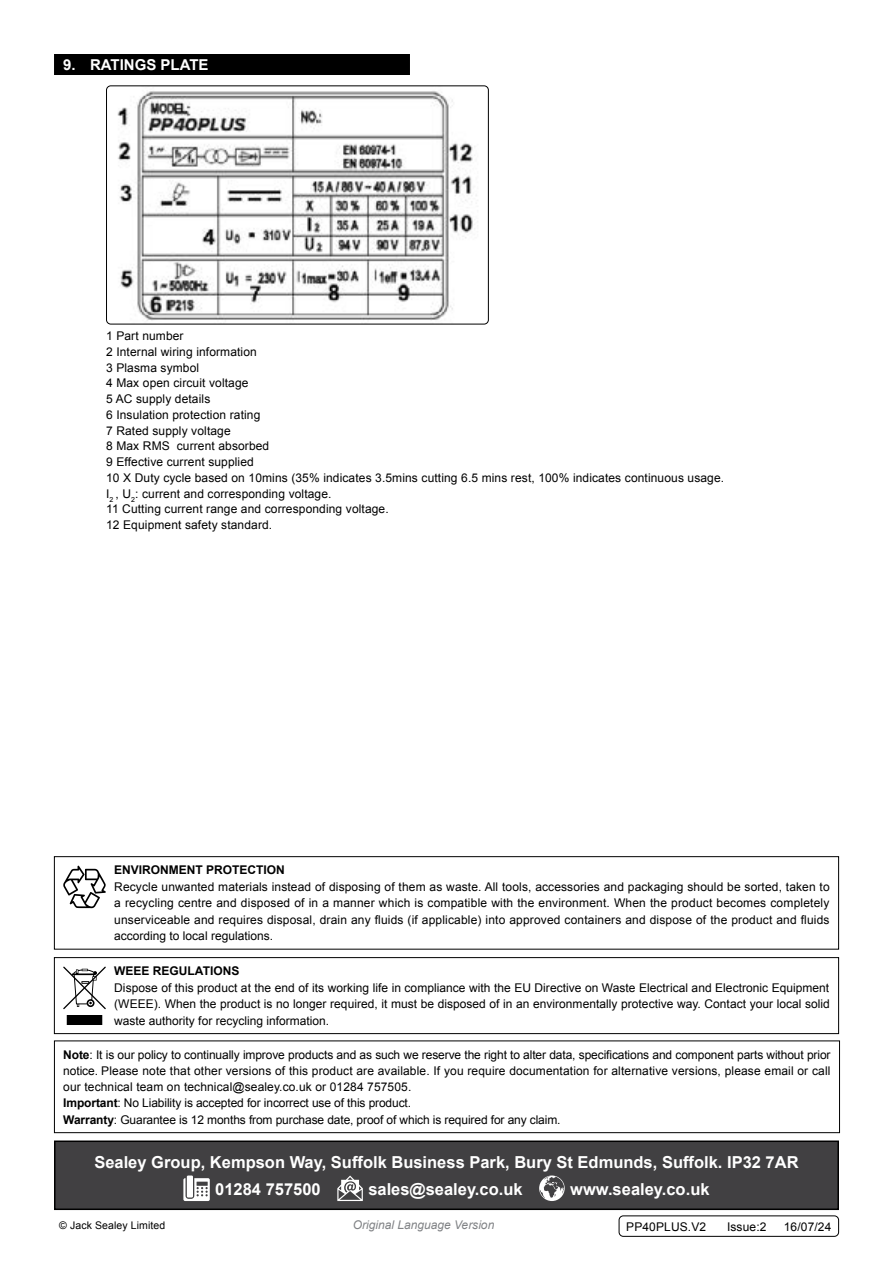
<style>
.page{position:relative;width:893px;height:1263px;background:#fff}
.page>*{position:absolute;margin:0;border:0;box-sizing:border-box;transform-origin:0 0}
.t1{font:700 16.5px/26.7px "Arial";color:#fff}
.t2{font:700 15px "Arial";color:#fff}
.t3{font:12px/15.8px "Arial";letter-spacing:.01em;color:#000;text-align:justify}
.t4{font:12px/16.4px "Arial";letter-spacing:-.01em;color:#000}
.t5{font:700 12px "Arial";color:#000}
.t6{font:italic 12px "Arial";color:#808285}
.t7{font:10.5px "Arial";letter-spacing:.01em;color:#000}
.s1{font-weight:700}
</style>
<div class="page">
<div style="left:54px;top:54px;width:356px;height:21px;background:#000"></div>
<img style="left:107px;top:87px;width:381px;height:237px">
<div style="left:106px;top:85px;width:383px;height:239px;border:1px solid #000;border-radius:4px"></div>
<div style="left:55px;top:1141px;width:783px;height:68px;background:#414042"></div>
<svg style="left:183px;top:1178px;width:27px;height:23px"></svg>
<div style="left:187px;top:1175px;width:6px;height:22px;background:#fff"></div>
<svg style="left:337px;top:1175px;width:26px;height:26px"></svg>
<svg style="left:539px;top:1175px;width:26px;height:26px"></svg>
<div style="left:54px;top:1140px;width:785px;height:70px;border:2px solid #000"></div>
<div style="left:54px;top:856px;width:785px;height:93px;border:1px solid #000"></div>
<svg style="left:63px;top:866px;width:43px;height:42px"></svg>
<div style="left:54px;top:957px;width:785px;height:77px;border:1px solid #000"></div>
<div style="left:68px;top:1016px;width:34px;height:8px;background:#000"></div>
<div style="left:67px;top:1015px;width:35px;height:10px;border:2px solid #000"></div>
<svg style="left:63px;top:967px;width:43px;height:42px"></svg>
<div style="left:54px;top:1040px;width:786px;height:93px;border:1px solid #000"></div>
<div style="left:619px;top:1215px;width:220px;height:22px;border:1px solid #000;border-radius:4px"></div>
<p class="t2" style="left:63px;top:55px;width:147px">9. RATINGS PLATE</p>
<p class="t3" style="left:106px;top:328px;width:620px;text-align:left">1 Part number<br>2 Internal wiring information<br>3 Plasma symbol<br>4 Max open circuit voltage<br>5 AC supply details<br>6 Insulation protection rating<br>7 Rated supply voltage<br>8 Max RMS current absorbed<br>9 Effective current supplied<br>10 X Duty cycle based on 10mins (35% indicates 3.5mins cutting 6.5 mins rest, 100% indicates continuous usage.<br>I<sub>2</sub> , U<sub>2</sub>: current and corresponding voltage.<br>11 Cutting current range and corresponding voltage.<br>12 Equipment safety standard.</p>
<p class="t5" style="left:114px;top:862px;width:172px">ENVIRONMENT PROTECTION</p>
<p class="t3" style="left:114px;top:878px;width:717px;line-height:16.5px">Recycle unwanted materials instead of disposing of them as waste. All tools, accessories and packaging should be sorted, taken to a recycling centre and disposed of in a manner which is compatible with the environment. When the product becomes completely unserviceable and requires disposal, drain any fluids (if applicable) into approved containers and dispose of the product and fluids according to local regulations.</p>
<p class="t5" style="left:114px;top:963px;width:127px">WEEE REGULATIONS</p>
<p class="t3" style="left:114px;top:979px;width:717px;line-height:16.5px">Dispose of this product at the end of its working life in compliance with the EU Directive on Waste Electrical and Electronic Equipment (WEEE). When the product is no longer required, it must be disposed of in an environmentally protective way. Contact your local solid waste authority for recycling information.</p>
<p class="t4" style="left:63px;top:1046px;width:769px"><span class="s1">Note</span>: It is our policy to continually improve products and as such we reserve the right to alter data, specifications and component parts without prior notice. Please note that other versions of this product are available. If you require documentation for alternative versions, please email or call our technical team on technical@sealey.co.uk or 01284 757505.<br><span class="s1">Important</span>: No Liability is accepted for incorrect use of this product.<br><span class="s1">Warranty</span>: Guarantee is 12 months from purchase date, proof of which is required for any claim.</p>
<h1 class="t1" style="left:215px;top:1149px;width:585px;text-indent:-121px">Sealey Group, Kempson Way, Suffolk Business Park, Bury St Edmunds, Suffolk. IP32 7AR<br>01284 757500</h1>
<h1 class="t1" style="left:368px;top:1176px;width:156px">sales@sealey.co.uk</h1>
<h1 class="t1" style="left:570px;top:1176px;width:141px">www.sealey.co.uk</h1>
<p class="t7" style="left:59px;top:1218px;width:108px">© Jack Sealey Limited</p>
<p class="t6" style="left:353px;top:1216px;width:143px">Original Language Version</p>
<p class="t3" style="left:626px;top:1219px;width:81px">PP40PLUS.V2</p>
<p class="t3" style="left:727px;top:1219px;width:41px">Issue:2</p>
<p class="t3" style="left:784px;top:1219px;width:49px">16/07/24</p>
</div>
